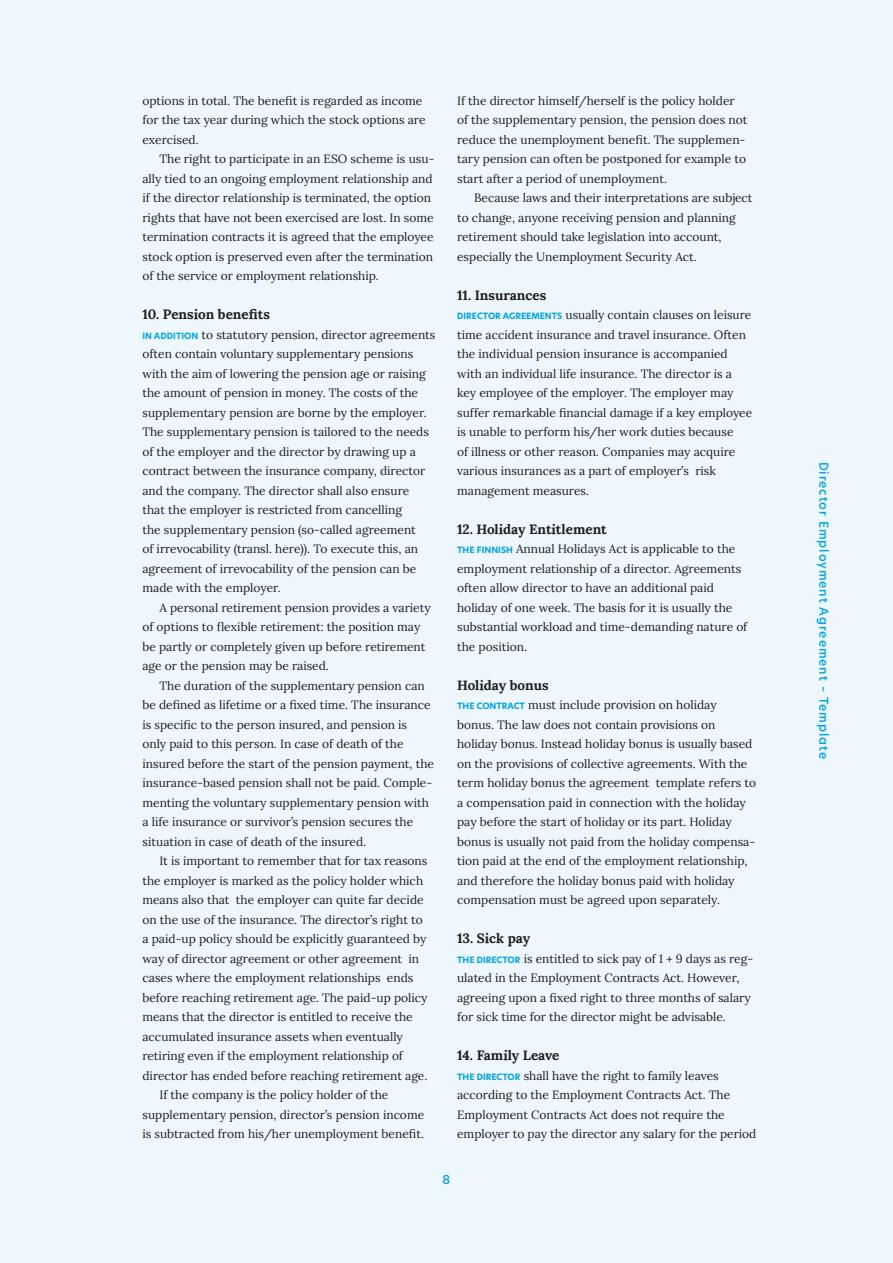
<style>
.page{position:relative;width:893px;height:1263px;background:#edf7fd}
.page>*{position:absolute;margin:0;border:0;box-sizing:border-box;transform-origin:0 0}
._1_ots{font:700 13.5px "Lora";color:#1d1d1b}
._1_väliots{font:700 13.5px "Lora";color:#1d1d1b}
._1_leipis{font:12px/19.5px "Lora";color:#1d1d1b}
._1_leipis_sis{font:12px/19.5px "Lora";color:#1d1d1b}
.t1{font:500 12px "Hero New";letter-spacing:.08em;color:#00a3e2}
.s1{font-family:"Hero New";font-weight:700;font-size:8.55px;color:#00a3e2}
</style>
<div class="page">
<p class="_1_leipis_sis" style="left:142px;top:90px;width:285px">options in total. The benefit is regarded as income for the tax year during which the stock options are exercised.</p>
<p class="_1_leipis_sis" style="left:142px;top:148px;width:293px;text-indent:17px">The right to participate in an ESO scheme is usu&shy;ally tied to an ongoing employment relationship and if the director relationship is terminated, the option rights that have not been exercised are lost. In some termination contracts it is agreed that the employee stock option is preserved even after the termination of the service or employment relationship.</p>
<h2 class="_1_ots" style="left:142px;top:303px;width:129px">10. Pension benefits</h2>
<p class="_1_leipis" style="left:142px;top:324px;width:294px"><span class="s1">IN ADDITION</span> to statutory pension, director agreements often contain voluntary supplementary pensions with the aim of lowering the pension age or raising the amount of pension in money. The costs of the supplementary pension are borne by the employer.<br>The supplementary pension is tailored to the needs of the employer and the director by drawing up a contract between the insurance company, director and the company. The director shall also ensure<br>that the employer is restricted from cancelling<br>the supplementary pension (so-called agreement<br>of irrevocability (transl. here)). To execute this, an agreement of irrevocability of the pension can be made with the employer.</p>
<p class="_1_leipis_sis" style="left:142px;top:597px;width:290px;text-indent:17px">A personal retirement pension provides a variety of options to flexible retirement: the position may be partly or completely given up before retirement age or the pension may be raised.</p>
<p class="_1_leipis_sis" style="left:142px;top:675px;width:293px;text-indent:17px">The duration of the supplementary pension can be defined as lifetime or a fixed time. The insurance is specific to the person insured, and pension is<br>only paid to this person. In case of death of the insured before the start of the pension payment, the insurance-based pension shall not be paid. Comple&shy;menting the voluntary supplementary pension with a life insurance or survivor’s pension secures the situation in case of death of the insured.</p>
<p class="_1_leipis_sis" style="left:142px;top:850px;width:287px;text-indent:17px">It is important to remember that for tax reasons the employer is marked as the policy holder which means also that the employer can quite far decide on the use of the insurance. The director’s right to a paid-up policy should be explicitly guaranteed by way of director agreement or other agreement in cases where the employment relationships ends before reaching retirement age. The paid-up policy means that the director is entitled to receive the accumulated insurance assets when eventually retiring even if the employment relationship of director has ended before reaching retirement age.</p>
<p class="_1_leipis_sis" style="left:142px;top:1084px;width:283px;text-indent:17px">If the company is the policy holder of the supplementary pension, director’s pension income is subtracted from his/her unemployment benefit.</p>
<p class="_1_leipis_sis" style="left:457px;top:90px;width:292px">If the director himself/herself is the policy holder of the supplementary pension, the pension does not reduce the unemployment benefit. The supplemen&shy;tary pension can often be postponed for example to start after a period of unemployment.</p>
<p class="_1_leipis_sis" style="left:457px;top:187px;width:297px;text-indent:17px">Because laws and their interpretations are subject to change, anyone receiving pension and planning retirement should take legislation into account, especially the Unemployment Security Act.</p>
<h2 class="_1_ots" style="left:457px;top:283px;width:91px">11. Insurances</h2>
<p class="_1_leipis" style="left:457px;top:304px;width:297px"><span class="s1">DIRECTOR AGREEMENTS</span> usually contain clauses on leisure time accident insurance and travel insurance. Often the individual pension insurance is accompanied with an individual life insurance. The director is a key employee of the employer. The employer may suffer remarkable financial damage if a key employee is unable to perform his/her work duties because<br>of illness or other reason. Companies may acquire various insurances as a part of employer’s risk management measures.</p>
<h2 class="_1_ots" style="left:457px;top:517px;width:151px">12. Holiday Entitlement</h2>
<p class="_1_leipis" style="left:457px;top:538px;width:292px"><span class="s1">THE FINNISH</span> Annual Holidays Act is applicable to the employment relationship of a director. Agreements often allow director to have an additional paid holiday of one week. The basis for it is usually the substantial workload and time-demanding nature of the position.</p>
<h3 class="_1_väliots" style="left:457px;top:673px;width:93px">Holiday bonus</h3>
<p class="_1_leipis" style="left:457px;top:694px;width:301px"><span class="s1">THE CONTRACT</span> must include provision on holiday bonus. The law does not contain provisions on holiday bonus. Instead holiday bonus is usually based on the provisions of collective agreements. With the term holiday bonus the agreement template refers to a compensation paid in connection with the holiday pay before the start of holiday or its part. Holiday bonus is usually not paid from the holiday compensa&shy;tion paid at the end of the employment relationship, and therefore the holiday bonus paid with holiday compensation must be agreed upon separately.</p>
<h2 class="_1_ots" style="left:457px;top:927px;width:75px">13. Sick pay</h2>
<p class="_1_leipis" style="left:457px;top:948px;width:298px"><span class="s1">THE DIRECTOR</span> is entitled to sick pay of 1 + 9 days as reg&shy;ulated in the Employment Contracts Act. However, agreeing upon a fixed right to three months of salary for sick time for the director might be advisable.</p>
<h2 class="_1_ots" style="left:457px;top:1044px;width:104px">14. Family Leave</h2>
<p class="_1_leipis" style="left:457px;top:1065px;width:301px"><span class="s1">THE DIRECTOR</span> shall have the right to family leaves according to the Employment Contracts Act. The Employment Contracts Act does not require the employer to pay the director any salary for the period</p>
<p class="t1" style="left:443px;top:1172px;width:9px">8</p>
<p class="t1" style="left:832px;top:462px;width:299px;rotate:90deg">Director Employment Agreement – Template</p>
</div>
